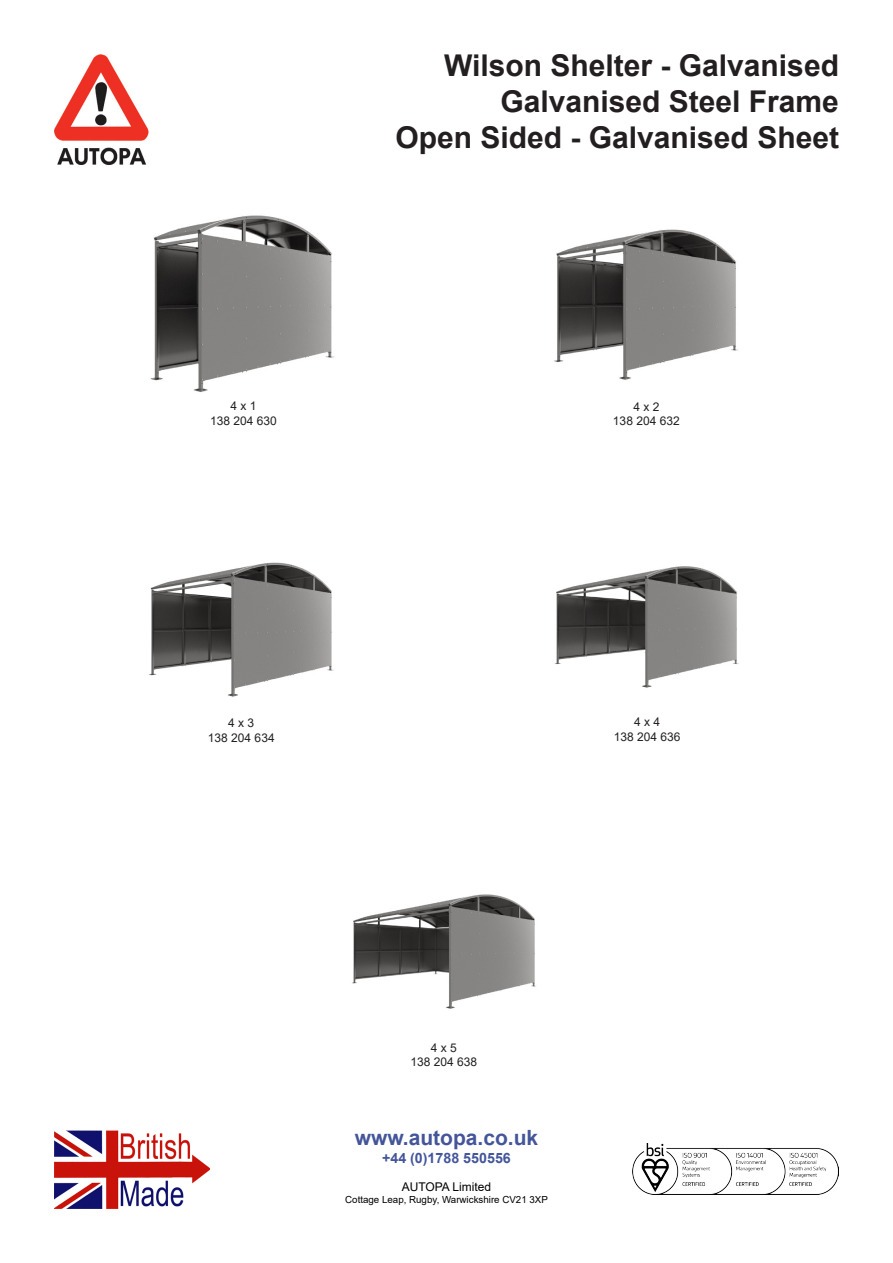
<style>
.page{position:relative;width:893px;height:1263px;background:#fff}
.page>*{position:absolute;margin:0;border:0;box-sizing:border-box;transform-origin:0 0}
.t1{font:700 30px "Arial";color:#231f20}
.t2{font:700 21px "Arial";color:#44559a}
.t3{font:700 14.25px "Arial";color:#44559a}
.t4{font:12px "Arial";color:#231f20}
.t5{font:12px "Arial";color:#000}
.t6{font:9.75px "Arial";color:#000}
</style>
<div class="page">
<img style="left:54px;top:54px;width:95px;height:111px">
<img style="left:54px;top:1130px;width:156px;height:79px">
<img style="left:633px;top:1143px;width:206px;height:51px">
<img style="left:150px;top:215px;width:184px;height:177px">
<img style="left:554px;top:229px;width:184px;height:151px">
<img style="left:149px;top:562px;width:185px;height:135px">
<img style="left:554px;top:566px;width:185px;height:122px">
<img style="left:352px;top:894px;width:184px;height:115px">
<p class="t4" style="left:230px;top:398px;width:28px">4 x 1</p>
<p class="t4" style="left:210px;top:412px;width:68px">138 204 630</p>
<p class="t4" style="left:228px;top:715px;width:28px">4 x 3</p>
<p class="t4" style="left:208px;top:729px;width:68px">138 204 634</p>
<p class="t1" style="left:444px;top:44px;width:396px">Wilson Shelter - Galvanised</p>
<p class="t1" style="left:500px;top:80px;width:340px">Galvanised Steel Frame</p>
<p class="t1" style="left:395px;top:116px;width:445px">Open Sided - Galvanised Sheet</p>
<p class="t4" style="left:633px;top:398px;width:28px">4 x 2</p>
<p class="t4" style="left:613px;top:412px;width:68px">138 204 632</p>
<p class="t4" style="left:634px;top:714px;width:28px">4 x 4</p>
<p class="t4" style="left:614px;top:728px;width:68px">138 204 636</p>
<p class="t4" style="left:431px;top:1039px;width:28px">4 x 5</p>
<p class="t4" style="left:410px;top:1053px;width:68px">138 204 638</p>
<p class="t2" style="left:355px;top:1123px;width:185px">www.autopa.co.uk</p>
<p class="t3" style="left:382px;top:1147px;width:130px">+44 (0)1788 550556</p>
<p class="t5" style="left:402px;top:1179px;width:91px">AUTOPA Limited</p>
<p class="t6" style="left:345px;top:1193px;width:204px">Cottage Leap, Rugby, Warwickshire CV21 3XP</p>
</div>
